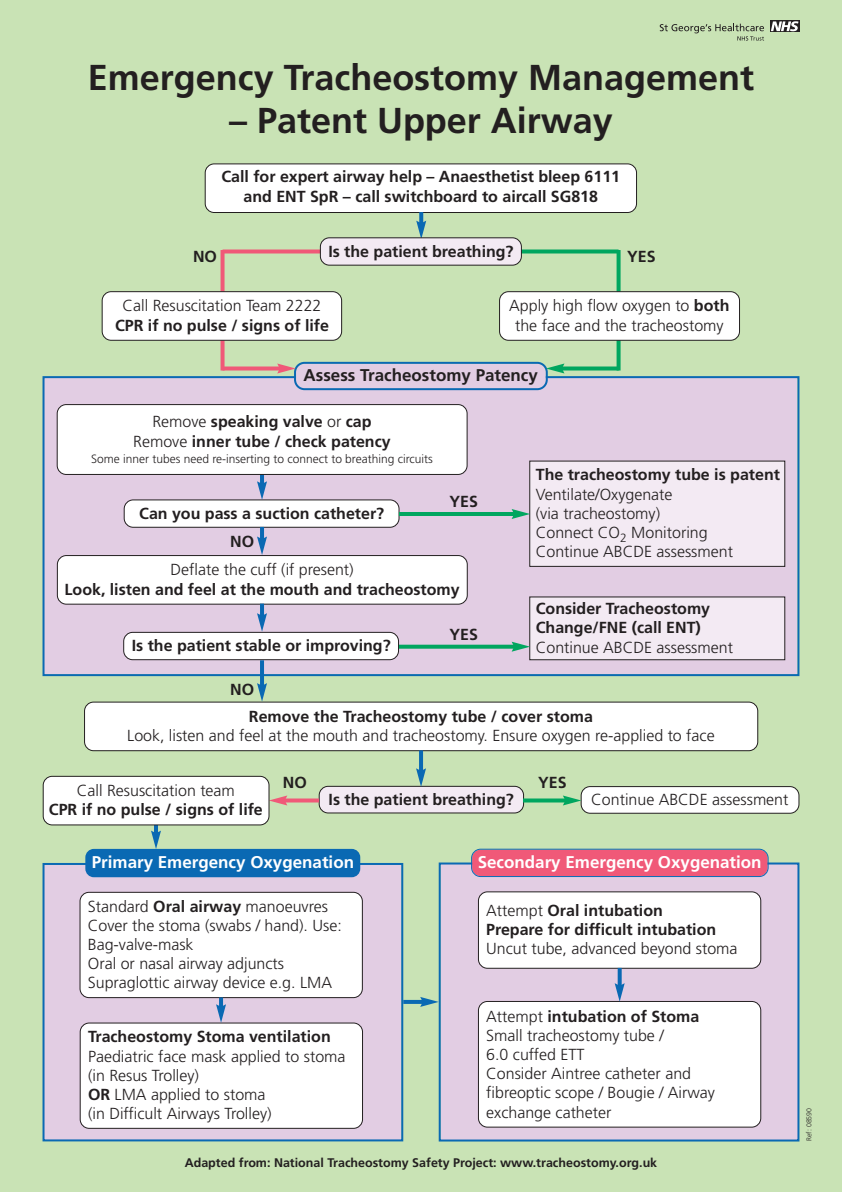
<style>
.page{position:relative;width:842px;height:1192px;background:#c9e3b5}
.page>*{position:absolute;margin:0;border:0;box-sizing:border-box;transform-origin:0 0}
.t1{font:700 36px "Frutiger";color:#231f20}
.t2{font:700 17px "Frutiger";color:#fff}
.t3{font:700 17px "Frutiger";color:#231f20}
.t4{font:300 16px/19.2px "Frutiger";color:#231f20}
.t5{font:700 16px/19.2px "Frutiger";color:#231f20;text-align:center}
.t6{font:700 12.5px "Frutiger";color:#231f20}
.t7{font:300 12px "Frutiger";color:#231f20}
.t8{font:300 7px "Frutiger";color:#231f20}
.s1{font-weight:700}
.s2{font-weight:300}
</style>
<div class="page">
<div style="left:45px;top:378px;width:752px;height:296px;background:#e2cde3"></div>
<div style="left:43px;top:376px;width:756px;height:300px;border:2px solid #0a69b3"></div>
<div style="left:45px;top:865px;width:356px;height:274px;background:#e2cde3"></div>
<div style="left:43px;top:863px;width:360px;height:278px;border:2px solid #0a69b3"></div>
<div style="left:441px;top:864px;width:356px;height:275px;background:#e2cde3"></div>
<div style="left:439px;top:862px;width:360px;height:279px;border:2px solid #0a69b3"></div>
<svg style="left:770px;top:20px;width:30px;height:12px"></svg>
<svg style="left:771px;top:21px;width:27px;height:10px"></svg>
<svg style="left:660px;top:24px;width:104px;height:17px"></svg>
<div style="left:205px;top:163px;width:432px;height:50px;background:#fff"></div>
<div style="left:85px;top:849px;width:275px;height:28px;background:#0a69b3;border-radius:9px"></div>
<div style="left:80px;top:892px;width:283px;height:106px;background:#fff"></div>
<svg style="left:471px;top:849px;width:298px;height:28px;background:#e05c7d"></svg>
<div style="left:478px;top:891px;width:283px;height:78px;background:#fff"></div>
<div style="left:530px;top:461px;width:255px;height:105px;background:#f3eaf3"></div>
<div style="left:529px;top:461px;width:256px;height:106px;border:1px solid #231f20"></div>
<div style="left:530px;top:597px;width:255px;height:63px;background:#f3eaf3"></div>
<div style="left:529px;top:596px;width:256px;height:64px;border:1px solid #231f20"></div>
<svg style="left:419px;top:212px;width:4px;height:9px"></svg>
<svg style="left:225px;top:366px;width:52px;height:4px"></svg>
<svg style="left:221px;top:250px;width:4px;height:121px"></svg>
<svg style="left:223px;top:250px;width:97px;height:4px"></svg>
<svg style="left:564px;top:366px;width:52px;height:4px"></svg>
<svg style="left:277px;top:362px;width:287px;height:28px"></svg>
<svg style="left:616px;top:250px;width:4px;height:121px"></svg>
<svg style="left:522px;top:250px;width:97px;height:4px"></svg>
<svg style="left:102px;top:291px;width:240px;height:50px;background:#f4f4f3"></svg>
<hr style="left:260px;top:473px;width:4px;height:12px;background:#0a69b3">
<svg style="left:124px;top:481px;width:275px;height:47px"></svg>
<hr style="left:260px;top:527px;width:4px;height:13px;background:#0a69b3">
<svg style="left:57px;top:537px;width:411px;height:68px"></svg>
<hr style="left:260px;top:604px;width:4px;height:13px;background:#0a69b3">
<svg style="left:123px;top:613px;width:276px;height:47px"></svg>
<hr style="left:260px;top:660px;width:4px;height:27px;background:#0a69b3">
<svg style="left:84px;top:683px;width:674px;height:68px"></svg>
<hr style="left:399px;top:512px;width:116px;height:4px;background:#00a65f">
<svg style="left:512px;top:509px;width:18px;height:10px"></svg>
<svg style="left:399px;top:645px;width:113px;height:4px"></svg>
<svg style="left:512px;top:642px;width:18px;height:10px"></svg>
<hr style="left:419px;top:750px;width:4px;height:22px;background:#0a69b3">
<svg style="left:319px;top:768px;width:205px;height:45px"></svg>
<svg style="left:523px;top:798px;width:40px;height:4px"></svg>
<svg style="left:563px;top:786px;width:236px;height:28px;background:#e7ebe7"></svg>
<svg style="left:287px;top:798px;width:32px;height:4px"></svg>
<svg style="left:499px;top:291px;width:241px;height:50px;background:#f4f4f3"></svg>
<svg style="left:154px;top:825px;width:4px;height:6px"></svg>
<svg style="left:151px;top:831px;width:10px;height:18px"></svg>
<hr style="left:219px;top:997px;width:4px;height:11px;background:#0a69b3">
<svg style="left:80px;top:1004px;width:283px;height:125px"></svg>
<svg style="left:618px;top:968px;width:4px;height:15px"></svg>
<svg style="left:478px;top:983px;width:283px;height:145px;background:#f6f4f7"></svg>
<svg style="left:403px;top:1000px;width:17px;height:4px"></svg>
<svg style="left:420px;top:997px;width:19px;height:10px"></svg>
<svg style="left:43px;top:776px;width:244px;height:49px;background:#f3f3f0"></svg>
<svg style="left:320px;top:221px;width:202px;height:45px"></svg>
<div style="left:57px;top:404px;width:411px;height:71px;background:#fff"></div>
<h1 class="t1" style="left:88px;top:63px;width:668px">Emergency Tracheostomy Management</h1>
<h1 class="t1" style="left:229px;top:106px;width:385px">– Patent Upper Airway</h1>
<p class="t5" style="left:221px;top:168px;width:400px">Call for expert airway help – Anaesthetist bleep 6111 and ENT SpR – call switchboard to aircall SG818</p>
<p class="t5" style="left:193px;top:248px;width:25px">NO</p>
<p class="t5" style="left:328px;top:243px;width:187px">Is the patient breathing?</p>
<p class="t5" style="left:627px;top:248px;width:30px">YES</p>
<p class="t4" style="left:123px;top:298px;width:200px">Call Resuscitation Team 2222</p>
<p class="t5" style="left:115px;top:317px;width:215px">CPR if no pulse / signs of life</p>
<p class="t4" style="left:509px;top:298px;width:222px;text-align:center">Apply high flow oxygen to <span class="s1">both </span>the face and the tracheostomy</p>
<p class="t3" style="left:304px;top:368px;width:236px">Assess Tracheostomy Patency</p>
<p class="t5" style="left:133px;top:413px;width:259px"><span class="s2">Remove</span> speaking valve <span class="s2">or</span> cap<br><span class="s2">Remove</span> inner tube / check patency</p>
<p class="t7" style="left:91px;top:454px;width:343px">Some inner tubes need re-inserting to connect to breathing circuits</p>
<p class="t5" style="left:139px;top:505px;width:247px">Can you pass a suction catheter?</p>
<p class="t5" style="left:230px;top:533px;width:25px">NO</p>
<p class="t5" style="left:449px;top:493px;width:30px">YES</p>
<p class="t4" style="left:171px;top:561px;width:185px">Deflate the cuff (if present)</p>
<p class="t5" style="left:65px;top:581px;width:397px">Look, listen and feel at the mouth and tracheostomy</p>
<p class="t5" style="left:132px;top:637px;width:260px">Is the patient stable or improving?</p>
<p class="t5" style="left:230px;top:681px;width:25px">NO</p>
<p class="t5" style="left:449px;top:626px;width:30px">YES</p>
<p class="t5" style="left:536px;top:466px;width:246px">The tracheostomy tube is patent</p>
<p class="t4" style="left:536px;top:486px;width:199px">Ventilate/Oxygenate<br>(via tracheostomy)<br>Connect CO<sub>2</sub> Monitoring<br>Continue ABCDE assessment</p>
<p class="t5" style="left:536px;top:600px;width:176px;text-align:left">Consider Tracheostomy<br>Change/FNE (call ENT)</p>
<p class="t4" style="left:536px;top:639px;width:199px">Continue ABCDE assessment</p>
<p class="t5" style="left:249px;top:708px;width:345px">Remove the Tracheostomy tube / cover stoma</p>
<p class="t4" style="left:127px;top:727px;width:589px">Look, listen and feel at the mouth and tracheostomy. Ensure oxygen re-applied to face</p>
<p class="t4" style="left:77px;top:782px;width:160px">Call Resuscitation team</p>
<p class="t5" style="left:49px;top:801px;width:215px">CPR if no pulse / signs of life</p>
<p class="t5" style="left:283px;top:774px;width:25px">NO</p>
<p class="t5" style="left:538px;top:774px;width:30px">YES</p>
<p class="t5" style="left:329px;top:791px;width:187px">Is the patient breathing?</p>
<p class="t4" style="left:591px;top:791px;width:199px">Continue ABCDE assessment</p>
<p class="t2" style="left:92px;top:856px;width:264px">Primary Emergency Oxygenation</p>
<p class="t4" style="left:88px;top:898px;width:255px">Standard <span class="s1">Oral airway</span> manoeuvres<br>Cover the stoma (swabs / hand). Use:<br>Bag-valve-mask<br>Oral or nasal airway adjuncts<br>Supraglottic airway device e.g. LMA</p>
<p class="t5" style="left:88px;top:1028px;width:244px">Tracheostomy Stoma ventilation</p>
<p class="t4" style="left:88px;top:1048px;width:259px">Paediatric face mask applied to stoma (in Resus Trolley)<br><span class="s1">OR</span> LMA applied to stoma<br>(in Difficult Airways Trolley)</p>
<p class="t2" style="left:478px;top:855px;width:285px">Secondary Emergency Oxygenation</p>
<p class="t5" style="left:486px;top:902px;width:231px;text-align:left"><span class="s2">Attempt</span> Oral intubation<br>Prepare for difficult intubation</p>
<p class="t4" style="left:486px;top:940px;width:253px">Uncut tube, advanced beyond stoma</p>
<p class="t4" style="left:486px;top:1008px;width:230px">Attempt <span class="s1">intubation of Stoma<br></span>Small tracheostomy tube /<br>6.0 cuffed ETT<br>Consider Aintree catheter and fibreoptic scope / Bougie / Airway exchange catheter</p>
<p class="t6" style="left:185px;top:1157px;width:474px">Adapted from: National Tracheostomy Safety Project: www.tracheostomy.org.uk</p>
<p class="t8" style="left:806px;top:1141px;width:35px;rotate:-90deg">Ref: 08590</p>
</div>
